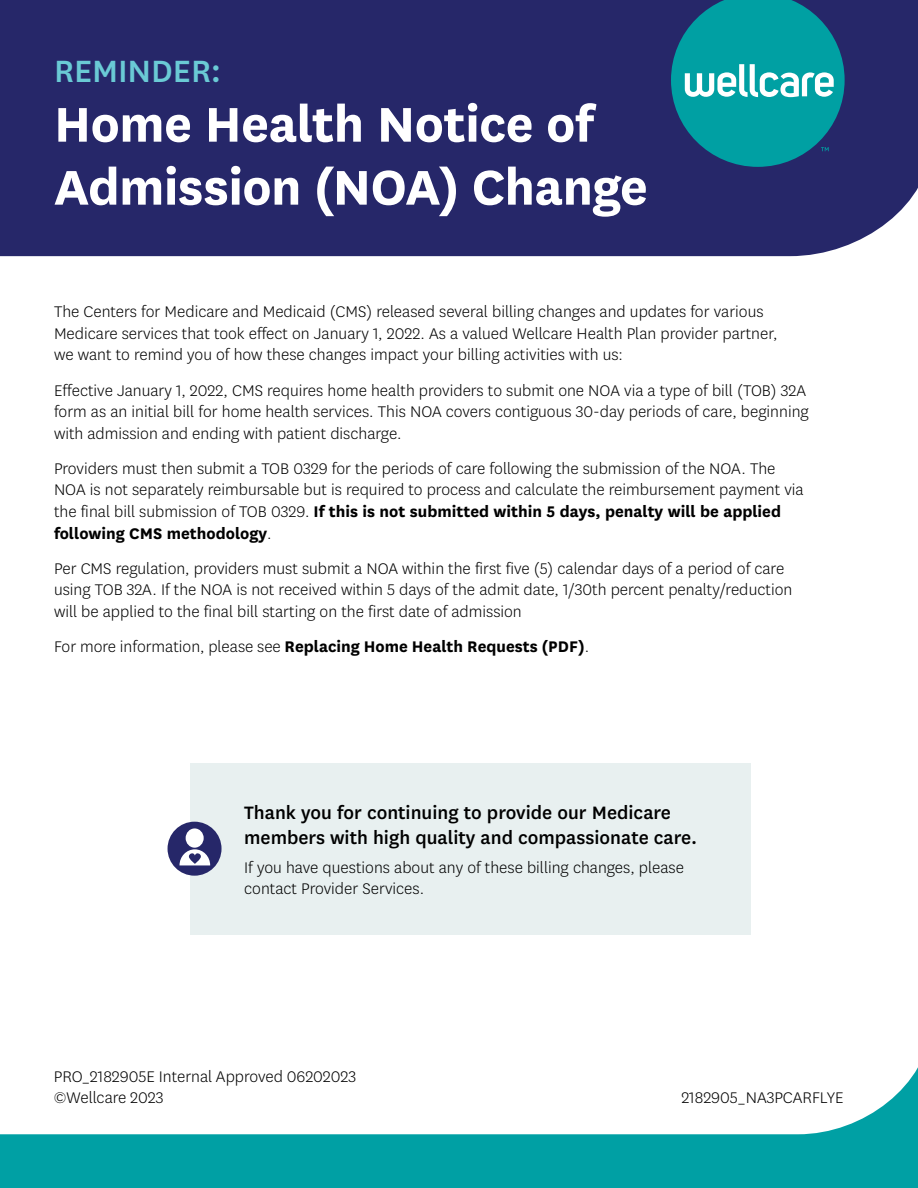
<style>
.page{position:relative;width:918px;height:1188px;background:#fff}
.page>*{position:absolute;margin:0;border:0;box-sizing:border-box;transform-origin:0 0}
.t1{font:700 57px/63px "Centene Sans";letter-spacing:-.01em;color:#fff}
.t2{font:500 36px "Centene Sans";letter-spacing:-.005em;color:#6acad5}
.t3{font:500 21px/25.2px "Centene Sans";color:#000}
.t4{font:300 18px/21.6px "Centene Sans";color:#000}
.t5{font:700 18px "Centene Sans";color:#000}
.s1{font-weight:700}
.s2{font-weight:300}
</style>
<div class="page">
<div style="left:190px;top:763px;width:560px;height:172px;background:#e8f0f0"></div>
<div style="left:0;top:0;width:918px;height:256px;background:#262769"></div>
<svg style="left:671px;top:0;width:174px;height:167px;background:#198f9e"></svg>
<div style="left:168px;top:822px;width:54px;height:54px;background:#262769;border-radius:50%"></div>
<svg style="left:180px;top:849px;width:30px;height:16px"></svg>
<div style="left:186px;top:828px;width:18px;height:20px;background:#fff;border-radius:50%"></div>
<svg style="left:0;top:1067px;width:918px;height:121px"></svg>
<p class="t2" style="left:54px;top:46px;width:169px">REMINDER:</p>
<h1 class="t1" style="left:54px;top:89px;width:595px">Home Health Notice of<br>Admission (NOA) Change</h1>
<p class="t4" style="left:54px;top:300px;width:725px">The Centers for Medicare and Medicaid (CMS) released several billing changes and updates for various<br>Medicare services that took effect on January 1, 2022. As a valued Wellcare Health Plan provider partner, we want to remind you of how these changes impact your billing activities with us:</p>
<p class="t4" style="left:54px;top:379px;width:756px">Effective January 1, 2022, CMS requires home health providers to submit one NOA via a type of bill (TOB) 32A form as an initial bill for home health services. This NOA covers contiguous 30-day periods of care, beginning with admission and ending with patient discharge.</p>
<p class="t4" style="left:54px;top:457px;width:751px">Providers must then submit a TOB 0329 for the periods of care following the submission of the NOA. The NOA is not separately reimbursable but is required to process and calculate the reimbursement payment via the final bill submission of TOB 0329. <span class="s1">If this is not submitted within 5 days, penalty will be applied following CMS methodology</span>.</p>
<p class="t4" style="left:54px;top:557px;width:740px">Per CMS regulation, providers must submit a NOA within the first five (5) calendar days of a period of care using TOB 32A. If the NOA is not received within 5 days of the admit date, 1/30th percent penalty/reduction will be applied to the final bill starting on the first date of admission</p>
<p class="t5" style="left:54px;top:634px;width:537px"><span class="s2">For more information, please see</span> Replacing Home Health Requests (PDF)<span class="s2">.</span></p>
<p class="t3" style="left:244px;top:799px;width:455px">Thank you for continuing to provide our Medicare members with high quality and compassionate care.</p>
<p class="t4" style="left:244px;top:856px;width:441px">If you have questions about any of these billing changes, please contact Provider Services.</p>
<p class="t4" style="left:54px;top:1066px;width:304px">PRO_2182905E Internal Approved 06202023</p>
<p class="t4" style="left:54px;top:1087px;width:111px">©Wellcare 2023</p>
<p class="t4" style="left:681px;top:1087px;width:164px">2182905_NA3PCARFLYE</p>
</div>
